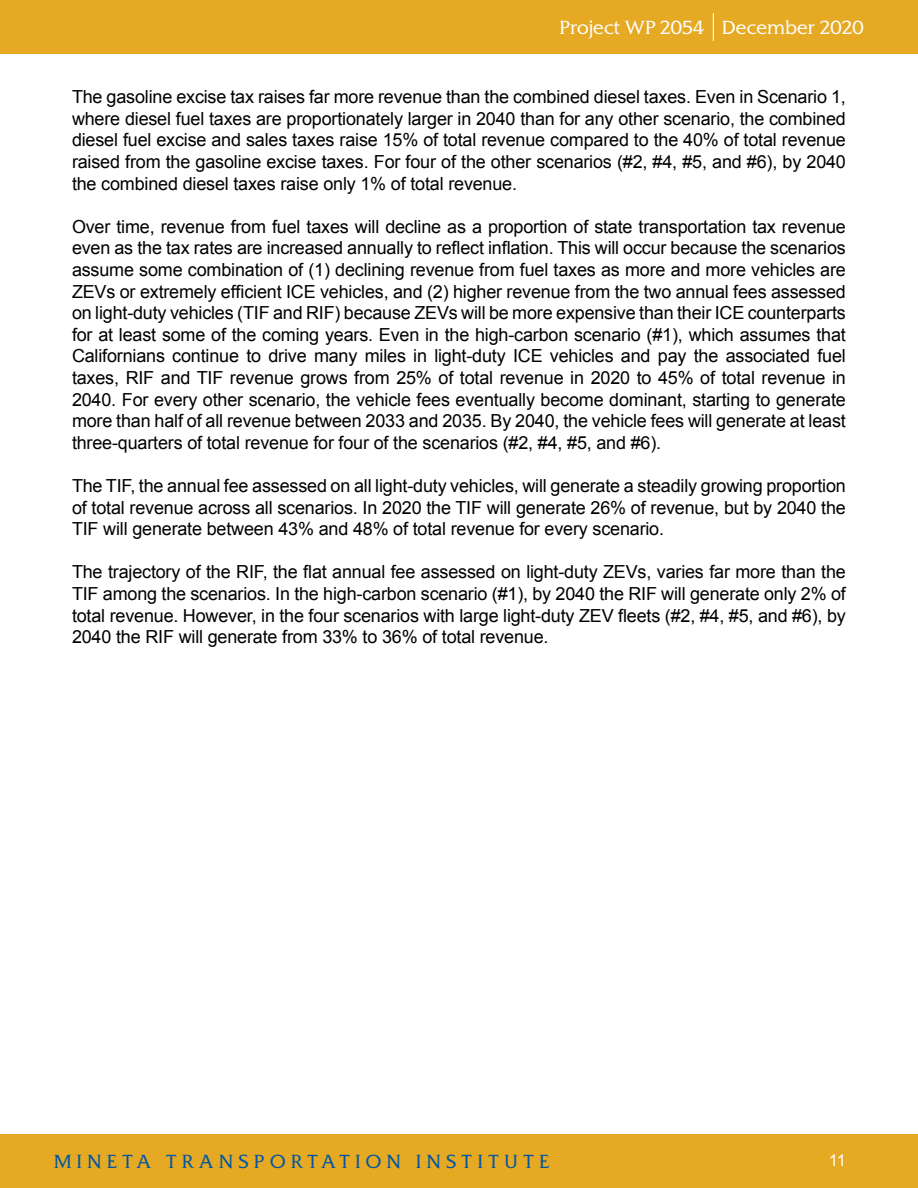
<style>
.page{position:relative;width:918px;height:1188px;background:#fff}
.page>*{position:absolute;margin:0;border:0;box-sizing:border-box;transform-origin:0 0}
.t1{font:18px/21.6px "Arial";letter-spacing:-.01em;color:#000;text-align:justify}
.t2{font:300 18px "SJSU Spartan";letter-spacing:.3em;color:#0056a2}
.t3{font:300 18px "SJSU Spartan";color:#fff}
.t4{font:16.5px "Arial";color:#fff}
</style>
<div class="page">
<div style="left:0;top:0;width:918px;height:54px;background:#e5a923"></div>
<svg style="left:713px;top:13px;width:1px;height:28px"></svg>
<div style="left:0;top:1134px;width:918px;height:54px;background:#e5a923"></div>
<p class="t3" style="left:560px;top:16px;width:306px">Project WP 2054 December 2020</p>
<p class="t1" style="left:72px;top:86px;width:776px">The gasoline excise tax raises far more revenue than the combined diesel taxes. Even in Scenario 1, where diesel fuel taxes are proportionately larger in 2040 than for any other scenario, the combined diesel fuel excise and sales taxes raise 15% of total revenue compared to the 40% of total revenue raised from the gasoline excise taxes. For four of the other scenarios (#2, #4, #5, and #6), by 2040 the combined diesel taxes raise only 1% of total revenue.</p>
<p class="t1" style="left:72px;top:216px;width:775px">Over time, revenue from fuel taxes will decline as a proportion of state transportation tax revenue</p>
<p class="t1" style="left:72px;top:237px;width:775px">even as the tax rates are increased annually to reflect inflation. This will occur because the scenarios</p>
<p class="t1" style="left:72px;top:259px;width:775px">assume some combination of (1) declining revenue from fuel taxes as more and more vehicles are</p>
<p class="t1" style="left:72px;top:281px;width:775px">ZEVs or extremely efficient ICE vehicles, and (2) higher revenue from the two annual fees assessed on light-duty vehicles (TIF and RIF) because ZEVs will be more expensive than their ICE counterparts</p>
<p class="t1" style="left:72px;top:324px;width:775px">for at least some of the coming years. Even in the high-carbon scenario (#1), which assumes that<br>Californians continue to drive many miles in light-duty ICE vehicles and pay the associated fuel</p>
<p class="t1" style="left:72px;top:367px;width:775px">taxes, RIF and TIF revenue grows from 25% of total revenue in 2020 to 45% of total revenue in</p>
<p class="t1" style="left:72px;top:389px;width:775px">2040. For every other scenario, the vehicle fees eventually become dominant, starting to generate more than half of all revenue between 2033 and 2035. By 2040, the vehicle fees will generate at least three-quarters of total revenue for four of the scenarios (#2, #4, #5, and #6).</p>
<p class="t1" style="left:72px;top:475px;width:775px">The TIF, the annual fee assessed on all light-duty vehicles, will generate a steadily growing proportion of total revenue across all scenarios. In 2020 the TIF will generate 26% of revenue, but by 2040 the TIF will generate between 43% and 48% of total revenue for every scenario.</p>
<p class="t1" style="left:72px;top:561px;width:775px">The trajectory of the RIF, the flat annual fee assessed on light-duty ZEVs, varies far more than the TIF among the scenarios. In the high-carbon scenario (#1), by 2040 the RIF will generate only 2% of total revenue. However, in the four scenarios with large light-duty ZEV fleets (#2, #4, #5, and #6), by 2040 the RIF will generate from 33% to 36% of total revenue.</p>
<p class="t2" style="left:54px;top:1150px;width:497px">MINETA TRANSPORTATION INSTITUTE</p>
<p class="t4" style="left:829px;top:1149px;width:19px">11</p>
</div>
